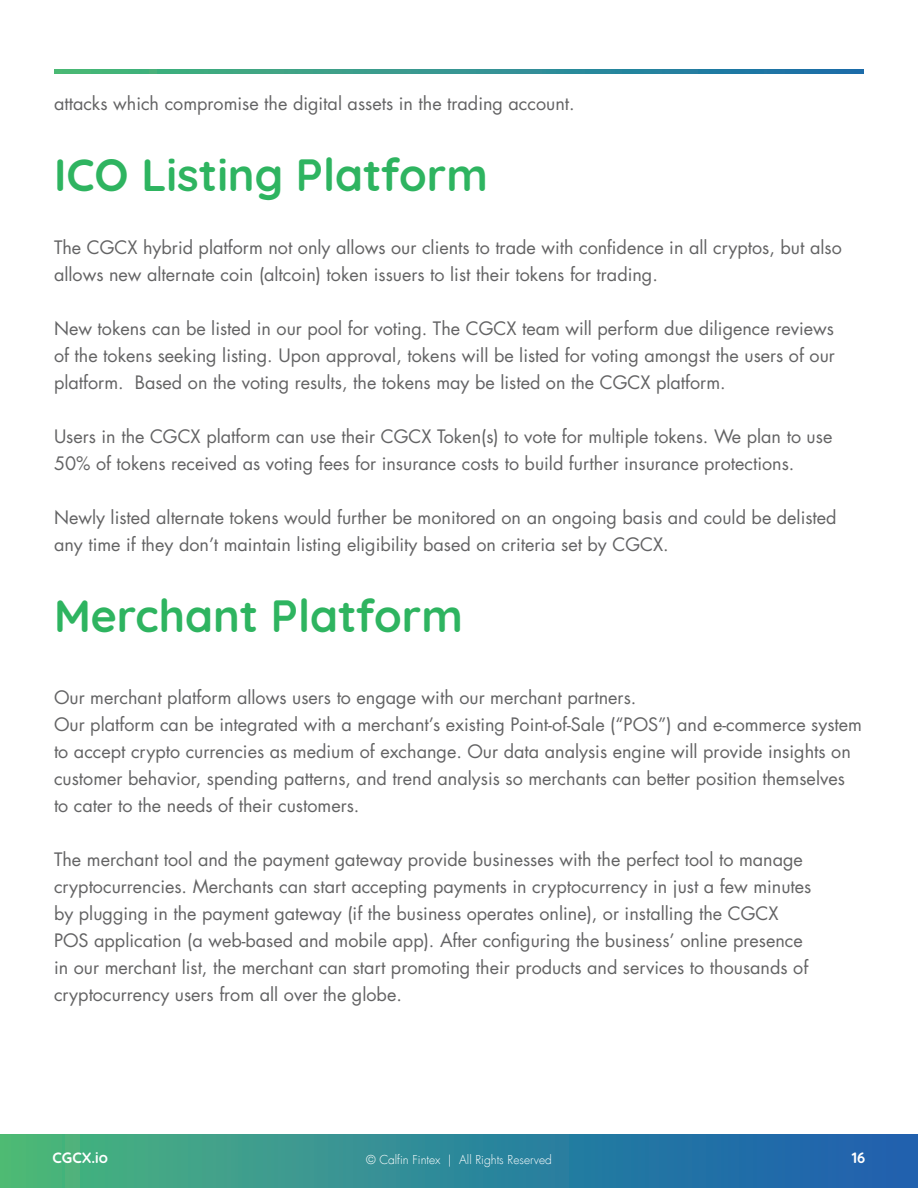
<style>
.page{position:relative;width:918px;height:1188px;background:#fff}
.page>*{position:absolute;margin:0;border:0;box-sizing:border-box;transform-origin:0 0}
.subsection_header{font:700 45px "Quicksand";color:#2eb460}
.Section_Header{font:700 45px "Quicksand";color:#2eb460}
.t1{font:18px/27px "Futura LT";color:#636364}
.t2{font:700 15px "Quicksand";color:#fff}
.t3{font:300 12px "Futura LT";color:#fff}
</style>
<div class="page">
<svg style="left:54px;top:69px;width:810px;height:5px;background:#329391"></svg>
<div style="left:0;top:1134px;width:918px;height:54px;background:linear-gradient(to right,#4bb77c,#185cb3)"></div>
<p class="t1" style="left:54px;top:90px;width:522px">attacks which compromise the digital assets in the trading account.</p>
<p class="subsection_header" style="left:54px;top:138px;width:435px">ICO Listing Platform</p>
<p class="t1" style="left:54px;top:234px;width:789px">The CGCX hybrid platform not only allows our clients to trade with confidence in all cryptos, but also allows new alternate coin (altcoin) token issuers to list their tokens for trading.</p>
<p class="t1" style="left:54px;top:315px;width:782px;text-align:justify">New tokens can be listed in our pool for voting. The CGCX team will perform due diligence reviews of the tokens seeking listing. Upon approval, tokens will be listed for voting amongst the users of our platform. Based on the voting results, the tokens may be listed on the CGCX platform.</p>
<p class="t1" style="left:54px;top:423px;width:780px">Users in the CGCX platform can use their CGCX Token(s) to vote for multiple tokens. We plan to use<br>50% of tokens received as voting fees for insurance costs to build further insurance protections.</p>
<p class="t1" style="left:54px;top:504px;width:784px">Newly listed alternate tokens would further be monitored on an ongoing basis and could be delisted any time if they don’t maintain listing eligibility based on criteria set by CGCX.</p>
<p class="Section_Header" style="left:54px;top:579px;width:410px">Merchant Platform</p>
<p class="t1" style="left:54px;top:684px;width:584px">Our merchant platform allows users to engage with our merchant partners.</p>
<p class="t1" style="left:54px;top:711px;width:810px">Our platform can be integrated with a merchant’s existing Point-of-Sale (“POS”) and e-commerce system to accept crypto currencies as medium of exchange. Our data analysis engine will provide insights on customer behavior, spending patterns, and trend analysis so merchants can better position themselves to cater to the needs of their customers.</p>
<p class="t1" style="left:54px;top:846px;width:759px">The merchant tool and the payment gateway provide businesses with the perfect tool to manage cryptocurrencies. Merchants can start accepting payments in cryptocurrency in just a few minutes by plugging in the payment gateway (if the business operates online), or installing the CGCX POS application (a web-based and mobile app). After configuring the business’ online presence in our merchant list, the merchant can start promoting their products and services to thousands of cryptocurrency users from all over the globe.</p>
<p class="t2" style="left:52px;top:1146px;width:57px">CGCX.io</p>
<p class="t3" style="left:366px;top:1152px;width:187px">© Calfin Fintex | All Rights Reserved</p>
<p class="t2" style="left:852px;top:1146px;width:15px">16</p>
</div>
